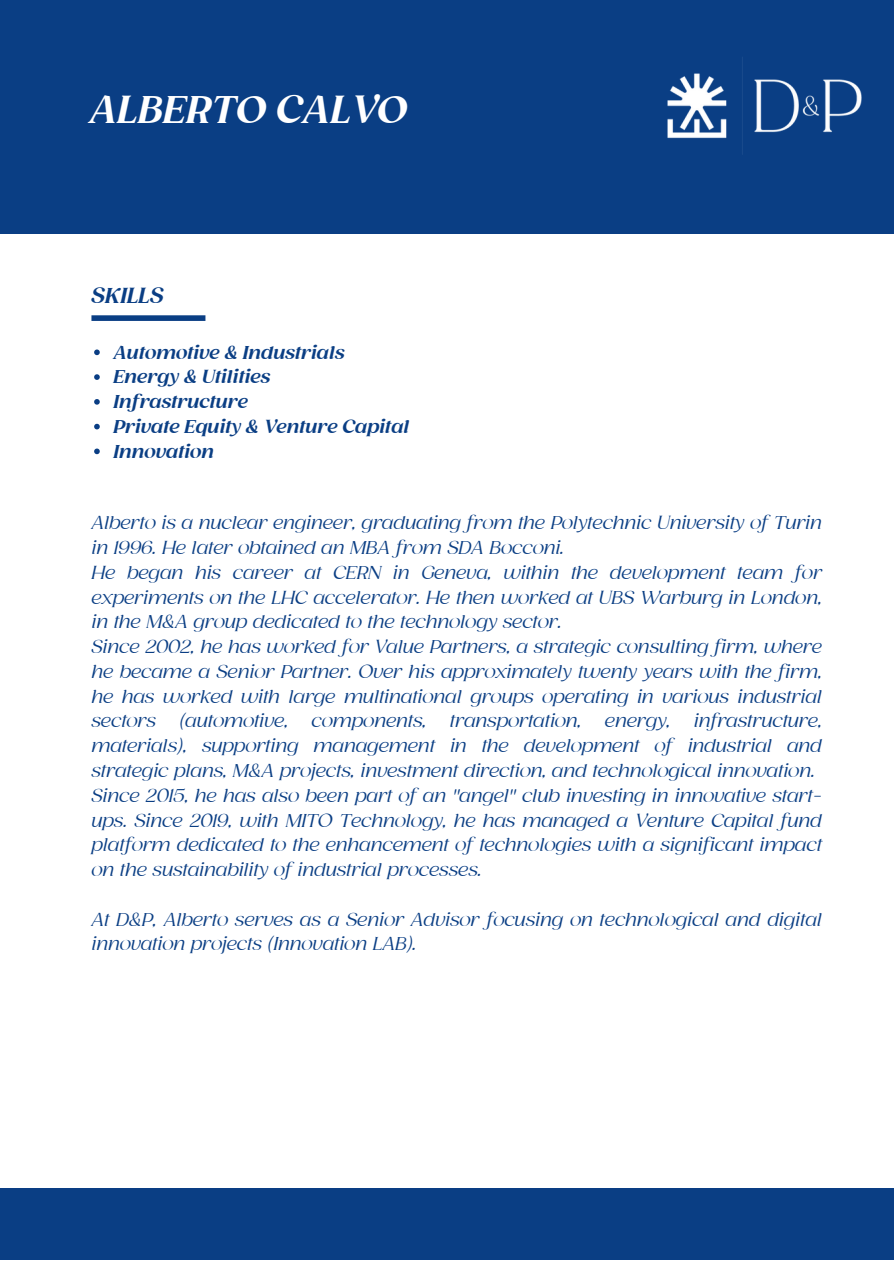
<style>
.page{position:relative;width:894px;height:1264px;background:#fff}
.page>*{position:absolute;margin:0;border:0;box-sizing:border-box;transform-origin:0 0}
.t1{font:italic 700 37.5px "Gazpacho";color:#fff}
.t2{font:italic 700 21px "Gazpacho";color:#0a3e84}
.t3{font:italic 18px/24.8px "Gazpacho";letter-spacing:-.02em;color:#0a3e84;text-align:justify}
.t4{font:italic 700 18px "Gazpacho";color:#0a3e84}
</style>
<div class="page">
<div style="left:0;top:0;width:893px;height:234px;background:#0a3e84"></div>
<div style="left:91px;top:315px;width:114px;height:6px;background:#0a3e84"></div>
<svg style="left:94px;top:349px;width:6px;height:6px"></svg>
<svg style="left:94px;top:374px;width:6px;height:6px"></svg>
<svg style="left:94px;top:399px;width:6px;height:5px"></svg>
<svg style="left:94px;top:424px;width:6px;height:5px"></svg>
<svg style="left:94px;top:448px;width:6px;height:6px"></svg>
<div style="left:0;top:1188px;width:893px;height:71px;background:#0a3e84"></div>
<img style="left:667px;top:57px;width:195px;height:98px">
<h1 class="t1" style="left:89px;top:88px;width:319px">ALBERTO CALVO</h1>
<p class="t2" style="left:91px;top:283px;width:74px">SKILLS</p>
<h2 class="t4" style="left:113px;top:341px;width:233px">Automotive &amp; Industrials</h2>
<p class="t4" style="left:113px;top:366px;width:159px">Energy &amp; Utilities</p>
<p class="t4" style="left:113px;top:391px;width:136px">Infrastructure</p>
<p class="t4" style="left:113px;top:415px;width:297px">Private Equity &amp; Venture Capital</p>
<p class="t4" style="left:113px;top:440px;width:102px">Innovation</p>
<p class="t3" style="left:91px;top:510px;width:732px">Alberto is a nuclear engineer, graduating from the Polytechnic University of Turin in 1996. He later obtained an MBA from SDA Bocconi.</p>
<p class="t3" style="left:91px;top:559px;width:732px">He began his career at CERN in Geneva, within the development team for experiments on the LHC accelerator. He then worked at UBS Warburg in London, in the M&amp;A group dedicated to the technology sector.</p>
<p class="t3" style="left:91px;top:634px;width:732px">Since 2002, he has worked for Value Partners, a strategic consulting firm, where he became a Senior Partner. Over his approximately twenty years with the firm, he has worked with large multinational groups operating in various industrial sectors</p>
<p class="t3" style="left:179px;top:708px;width:111px">(automotive,</p>
<p class="t3" style="left:311px;top:708px;width:117px">components,</p>
<p class="t3" style="left:450px;top:708px;width:133px">transportation,</p>
<p class="t3" style="left:604px;top:708px;width:67px">energy,</p>
<p class="t3" style="left:91px;top:708px;width:732px;text-indent:602px">infrastructure, materials), supporting management in the development of industrial and strategic plans, M&amp;A projects, investment direction, and technological innovation.</p>
<p class="t3" style="left:91px;top:782px;width:732px">Since 2015, he has also been part of an "angel" club investing in innovative start&shy;ups. Since 2019, with MITO Technology, he has managed a Venture Capital fund platform dedicated to the enhancement of technologies with a significant impact on the sustainability of industrial processes.</p>
<p class="t3" style="left:91px;top:906px;width:732px">At D&amp;P, Alberto serves as a Senior Advisor focusing on technological and digital innovation projects (Innovation LAB).</p>
</div>
